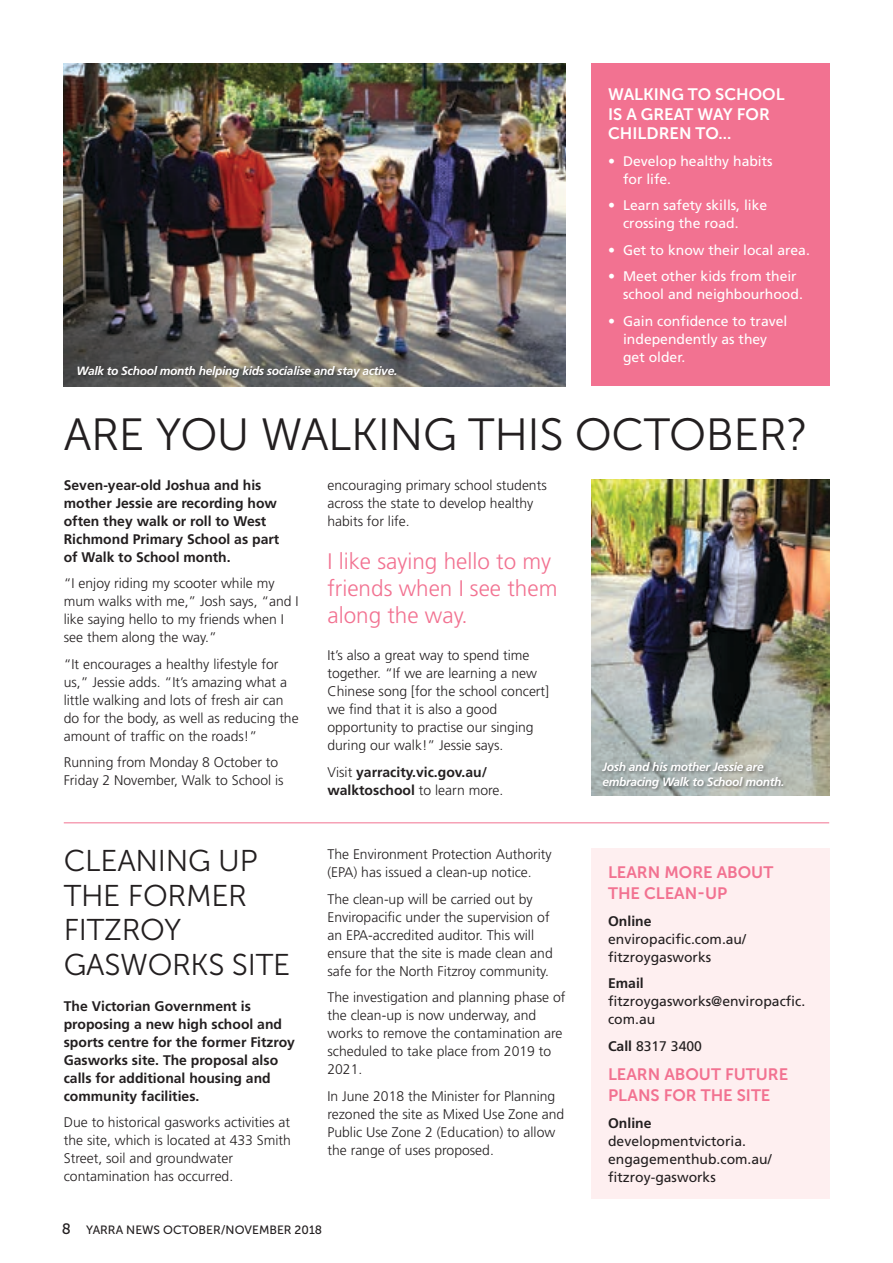
<style>
.page{position:relative;width:893px;height:1263px;background:#fff}
.page>*{position:absolute;margin:0;border:0;box-sizing:border-box;transform-origin:0 0}
.t1{font:45px "Museo Sans 300";letter-spacing:-.01em;color:#231f20}
.t2{font:30px/34.5px "Museo Sans 300";letter-spacing:-.01em;color:#231f20}
.t3{font:300 22.5px/27px "Frutiger LT Std";color:#f27291}
.t4{font:16.5px/21px "Museo Sans 700";color:#f27291}
.t5{font:16.5px/19.5px "Museo Sans 700";color:#fff}
.t6{font:300 13.95px/18px "Frutiger LT Std";color:#231f20}
.t7{font:700 13.95px/18px "Frutiger LT Std";color:#231f20}
.t8{font:13.95px/18px "Frutiger LT Std";color:#fff}
.t9{font:13.95px/18px "Frutiger LT Std";color:#231f20}
.t10{font:italic 700 12px/15px "Frutiger LT Std";letter-spacing:-.025em;color:#fff}
.t11{font:12px "Museo Sans 500";color:#231f20}
.s1{font-weight:300}
.s2{font-size:15px}
.s3{font-weight:700}
</style>
<div class="page">
<img style="left:591px;top:479px;width:238px;height:317px">
<img style="left:64px;top:64px;width:502px;height:322px">
<hr style="left:64px;top:822px;width:765px;height:1px;background:#f27291">
<div style="left:591px;top:64px;width:238px;height:322px;background:#f27291"></div>
<div style="left:591px;top:849px;width:238px;height:350px;background:#feeff0"></div>
<div style="left:77px;top:365px;width:322px;height:15px;background:#231f20;opacity:.44"></div>
<div style="left:601px;top:761px;width:185px;height:30px;background:#231f20;opacity:.44"></div>
<p class="t10" style="left:77px;top:364px;width:322px">Walk to School month helping kids socialise and stay active.</p>
<p class="t5" style="left:608px;top:85px;width:178px">WALKING TO SCHOOL<br>IS A GREAT WAY FOR<br>CHILDREN TO...</p>
<p class="t8" style="left:623px;top:152px;width:151px;text-indent:-15px"><span class="s1">•</span> Develop healthy habits for life.</p>
<p class="t8" style="left:623px;top:197px;width:146px;text-indent:-15px"><span class="s1">•</span> Learn safety skills, like crossing the road.</p>
<p class="t8" style="left:608px;top:241px;width:203px"><span class="s1">•</span> Get to know their local area.</p>
<p class="t8" style="left:623px;top:268px;width:181px;text-indent:-15px"><span class="s1">•</span> Meet other kids from their school and neighbourhood.</p>
<p class="t8" style="left:623px;top:312px;width:166px;text-indent:-15px"><span class="s1">•</span> Gain confidence to travel independently as they get older.</p>
<h1 class="t1" style="left:64px;top:410px;width:746px">ARE YOU WALKING THIS OCTOBER?</h1>
<p class="t7" style="left:64px;top:476px;width:217px">Seven-year-old Joshua and his mother Jessie are recording how often they walk or roll to West<br>Richmond Primary School as part of Walk to School month.</p>
<p class="t6" style="left:64px;top:575px;width:236px">“I enjoy riding my scooter while my mum walks with me,” Josh says, “and I like saying hello to my friends when I see them along the way.”</p>
<p class="t6" style="left:64px;top:655px;width:236px">“It encourages a healthy lifestyle for us,” Jessie adds. “It’s amazing what a little walking and lots of fresh air can do for the body, as well as reducing the amount of traffic on the roads!”</p>
<p class="t6" style="left:64px;top:754px;width:221px">Running from Monday 8 October to<br>Friday 2 November, Walk to School is</p>
<h2 class="t2" style="left:64px;top:844px;width:228px">CLEANING UP<br>THE FORMER<br>FITZROY<br>GASWORKS SITE</h2>
<p class="t7" style="left:64px;top:997px;width:233px">The Victorian Government is proposing a new high school and sports centre for the former Fitzroy<br>Gasworks site. The proposal also calls for additional housing and community facilities.</p>
<p class="t6" style="left:64px;top:1113px;width:229px">Due to historical gasworks activities at the site, which is located at 433 Smith Street, soil and groundwater contamination has occurred.</p>
<p class="t6" style="left:327px;top:476px;width:221px">encouraging primary school students across the state to develop healthy habits for life.</p>
<h3 class="t3" style="left:327px;top:548px;width:232px">I like saying hello to my friends when I see them along the way.</h3>
<p class="t6" style="left:327px;top:647px;width:223px">It’s also a great way to spend time together. “If we are learning a new Chinese song [for the school concert] we find that it is also a good opportunity to practise our singing during our walk!” Jessie says.</p>
<p class="t7" style="left:327px;top:763px;width:177px"><span class="s1">Visit</span> yarracity.vic.gov.au/ walktoschool <span class="s1">to learn more.</span></p>
<p class="t6" style="left:327px;top:845px;width:226px">The Environment Protection Authority (EPA) has issued a clean-up notice.</p>
<p class="t6" style="left:327px;top:890px;width:227px">The clean-up will be carried out by Enviropacific under the supervision of an EPA-accredited auditor. This will ensure that the site is made clean and safe for the North Fitzroy community.</p>
<p class="t6" style="left:327px;top:988px;width:240px">The investigation and planning phase of the clean-up is now underway, and works to remove the contamination are scheduled to take place from 2019 to<br>2021.</p>
<p class="t6" style="left:327px;top:1087px;width:238px">In June 2018 the Minister for Planning rezoned the site as Mixed Use Zone and Public Use Zone 2 (Education) to allow the range of uses proposed.</p>
<p class="t11" style="left:62px;top:1223px;width:262px"><span class="s2">8</span> YARRA NEWS OCTOBER/NOVEMBER 2018</p>
<p class="t10" style="left:602px;top:760px;width:184px">Josh and his mother Jessie are embracing Walk to School month.</p>
<p class="t4" style="left:608px;top:862px;width:167px">LEARN MORE ABOUT<br>THE CLEAN-UP</p>
<p class="t7" style="left:608px;top:912px;width:45px">Online</p>
<p class="t9" style="left:608px;top:930px;width:139px">enviropacific.com.au/ fitzroygasworks</p>
<p class="t7" style="left:608px;top:974px;width:37px">Email</p>
<p class="t9" style="left:608px;top:992px;width:199px">fitzroygasworks@enviropacfic. com.au</p>
<p class="t9" style="left:608px;top:1037px;width:95px"><span class="s3">Call</span> 8317 3400</p>
<p class="t4" style="left:608px;top:1064px;width:182px">LEARN ABOUT FUTURE<br>PLANS FOR THE SITE</p>
<p class="t7" style="left:608px;top:1114px;width:45px">Online</p>
<p class="t9" style="left:608px;top:1132px;width:165px">developmentvictoria. engagementhub.com.au/ fitzroy-gasworks</p>
</div>
